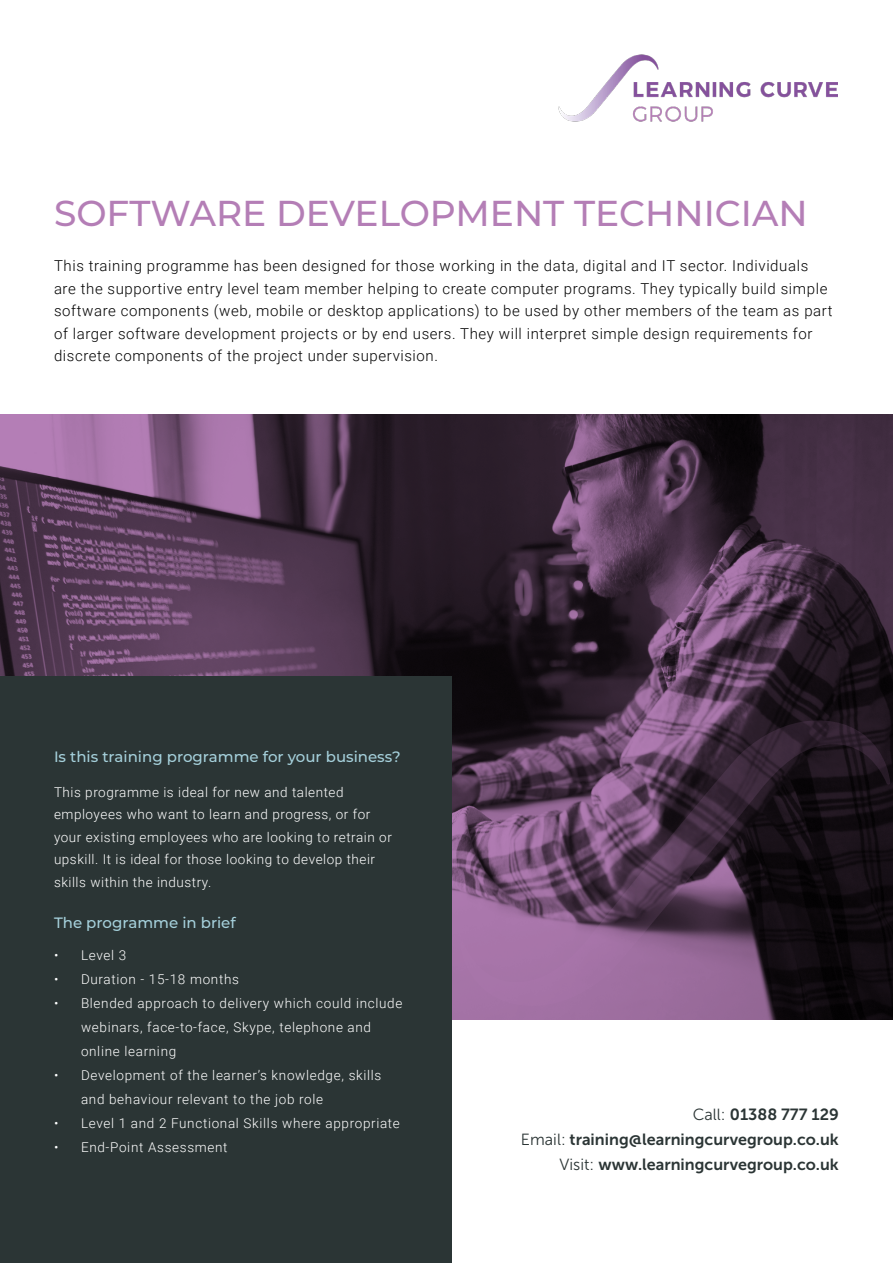
<style>
.page{position:relative;width:893px;height:1263px;background:#fff}
.page>*{position:absolute;margin:0;border:0;box-sizing:border-box;transform-origin:0 0}
.t1{font:500 36px "Montserrat";color:#b47eb6}
.t2{font:16.2px/25.3px "Museo Sans 700";color:#2b3535;text-align:right}
.t3{font:300 15px/22.5px "Roboto";letter-spacing:.04em;color:#000}
.t4{font:500 15px "Montserrat";color:#a5d0db}
.t5{font:300 13.5px/22.5px "Roboto";letter-spacing:.05em;color:#fff}
.s1{font-family:"Museo Sans 300"}
</style>
<div class="page">
<svg style="left:0;top:414px;width:893px;height:605px;background:#4a334a"></svg>
<div style="left:0;top:676px;width:451px;height:587px;background:#2b3535"></div>
<svg style="left:460px;top:720px;width:430px;height:287px;background:#543a54"></svg>
<img style="left:559px;top:54px;width:279px;height:67px">
<h1 class="t1" style="left:54px;top:188px;width:755px">SOFTWARE DEVELOPMENT TECHNICIAN</h1>
<p class="t3" style="left:54px;top:254px;width:780px">This training programme has been designed for those working in the data, digital and IT sector. Individuals are the supportive entry level team member helping to create computer programs. They typically build simple software components (web, mobile or desktop applications) to be used by other members of the team as part of larger software development projects or by end users. They will interpret simple design requirements for discrete components of the project under supervision.</p>
<p class="t4" style="left:54px;top:746px;width:348px">Is this training programme for your business?</p>
<p class="t5" style="left:54px;top:780px;width:339px">This programme is ideal for new and talented employees who want to learn and progress, or for your existing employees who are looking to retrain or upskill. It is ideal for those looking to develop their skills within the industry.</p>
<p class="t4" style="left:54px;top:912px;width:183px">The programme in brief</p>
<p class="t5" style="left:54px;top:944px;width:74px">• Level 3</p>
<p class="t5" style="left:54px;top:968px;width:186px">• Duration - 15-18 months</p>
<p class="t5" style="left:81px;top:991px;width:323px;line-height:24px;text-indent:-27px">• Blended approach to delivery which could include webinars, face-to-face, Skype, telephone and online learning</p>
<p class="t5" style="left:81px;top:1063px;width:302px;line-height:24px;text-indent:-27px">• Development of the learner’s knowledge, skills and behaviour relevant to the job role</p>
<p class="t5" style="left:54px;top:1112px;width:347px">• Level 1 and 2 Functional Skills where appropriate</p>
<p class="t5" style="left:54px;top:1136px;width:175px">• End-Point Assessment</p>
<p class="t2" style="left:521px;top:1101px;width:319px"><span class="s1">Call:</span> 01388 777 129<br><span class="s1">Email:</span> training@learningcurvegroup.co.uk<br><span class="s1">Visit:</span> www.learningcurvegroup.co.uk</p>
</div>
